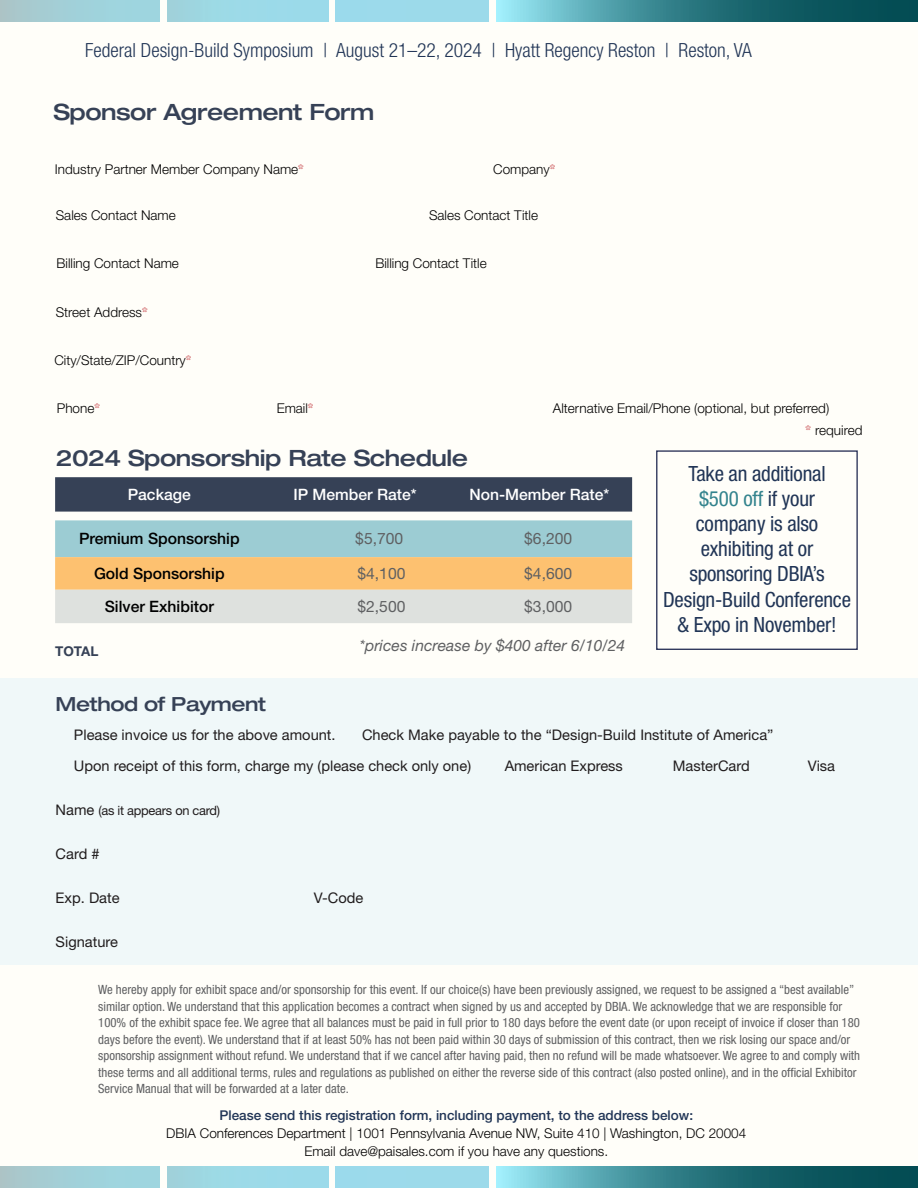
<style>
.page{position:relative;width:918px;height:1188px;background:#fffef9}
.page>*{position:absolute;margin:0;border:0;box-sizing:border-box;transform-origin:0 0}
.t1{font:500 expanded 22.5px "Helvetica Neue LT Std";letter-spacing:-.02em;color:#364156}
.t2{font:condensed 21px/25.2px "Helvetica Neue LT Std";letter-spacing:-.01em;color:#213556;text-align:center}
.t3{font:300 condensed 19.5px "Helvetica Neue LT Std";color:#213556}
.t4{font:500 expanded 19.5px "Helvetica Neue LT Std";letter-spacing:-.02em;color:#364156}
.t5{font:500 15.75px "Helvetica Neue LT Std";color:#000}
.t6{font:15.75px "Helvetica Neue LT Std";color:#5f6062}
.t7{font:500 15.75px "Helvetica Neue LT Std";color:#fff}
.t8{font:italic 15.75px "Helvetica Neue LT Std";color:#5f6062}
.t9{font:14.7px/31px "Helvetica Neue LT Std";color:#211d1e}
.t10{font:300 13.5px/18px "Helvetica Neue LT Std";color:#000;text-align:center}
.t11{font:500 13.5px "Helvetica Neue LT Std";color:#213556}
.t12{font:700 13.5px "Helvetica Neue LT Std";color:#364156}
.t13{font:condensed 12.75px/16.5px "Helvetica Neue LT Std";color:#5f6062}
.t14{font:12.75px "Helvetica Neue LT Std";letter-spacing:-.02em;color:#211d1e}
.s1{font-family:"Helvetica Neue LT Std Bd Ou";font-weight:400;color:#ba2027}
.s2{color:#33838d}
.s3{font-size:14.7px}
</style>
<div class="page">
<img style="left:496px;top:1167px;width:422px;height:21px">
<div style="left:336px;top:1167px;width:152px;height:21px;background:#9cdaea"></div>
<div style="left:168px;top:1167px;width:160px;height:21px;background:#9cdae8"></div>
<div style="left:0;top:1167px;width:160px;height:21px;background:linear-gradient(to right,#a9c7cb,#9bd8e4)"></div>
<svg style="left:55px;top:477px;width:577px;height:146px;background:#aeb0a4"></svg>
<div style="left:656px;top:450px;width:202px;height:200px;border:1px solid #2d355a"></div>
<div style="left:0;top:678px;width:918px;height:287px;background:#f0f8f9"></div>
<img style="left:496px;top:0;width:422px;height:21px">
<div style="left:336px;top:0;width:152px;height:21px;background:#9cdaea"></div>
<div style="left:168px;top:0;width:160px;height:21px;background:#9cdae8"></div>
<div style="left:0;top:0;width:160px;height:21px;background:linear-gradient(to right,#a9c7cb,#9bd8e4)"></div>
<h3 class="t3" style="left:85px;top:39px;width:668px">Federal Design-Build Symposium | August 21–22, 2024 | Hyatt Regency Reston | Reston, VA</h3>
<h1 class="t1" style="left:53px;top:98px;width:322px">Sponsor Agreement Form</h1>
<p class="t10" style="left:55px;top:160px;width:250px">Industry Partner Member Company Name<span class="s1">*</span></p>
<p class="t10" style="left:56px;top:206px;width:122px">Sales Contact Name</p>
<p class="t10" style="left:57px;top:254px;width:124px">Billing Contact Name</p>
<p class="t10" style="left:56px;top:303px;width:93px">Street Address<span class="s1">*</span></p>
<p class="t10" style="left:54px;top:351px;width:138px">City/State/ZIP/Country<span class="s1">*</span></p>
<p class="t10" style="left:57px;top:399px;width:44px">Phone<span class="s1">*</span></p>
<p class="t10" style="left:277px;top:399px;width:38px">Email<span class="s1">*</span></p>
<p class="t10" style="left:493px;top:160px;width:63px">Company<span class="s1">*</span></p>
<p class="t10" style="left:429px;top:206px;width:111px">Sales Contact Title</p>
<p class="t10" style="left:375px;top:254px;width:113px">Billing Contact Title</p>
<p class="t10" style="left:553px;top:399px;width:278px">Alternative Email/Phone (optional, but preferred)</p>
<p class="t10" style="left:805px;top:421px;width:59px"><span class="s1">*</span> required</p>
<h1 class="t1" style="left:56px;top:444px;width:414px">2024 Sponsorship Rate Schedule</h1>
<p class="t7" style="left:128px;top:485px;width:65px">Package</p>
<p class="t7" style="left:293px;top:485px;width:125px">IP Member Rate*</p>
<p class="t7" style="left:469px;top:485px;width:141px">Non-Member Rate*</p>
<p class="t5" style="left:79px;top:529px;width:162px">Premium Sponsorship</p>
<p class="t6" style="left:355px;top:529px;width:50px">$5,700</p>
<p class="t6" style="left:524px;top:529px;width:50px">$6,200</p>
<p class="t5" style="left:94px;top:564px;width:132px">Gold Sponsorship</p>
<p class="t6" style="left:357px;top:564px;width:50px">$4,100</p>
<p class="t6" style="left:524px;top:564px;width:50px">$4,600</p>
<p class="t5" style="left:105px;top:597px;width:111px">Silver Exhibitor</p>
<p class="t6" style="left:357px;top:597px;width:50px">$2,500</p>
<p class="t6" style="left:524px;top:597px;width:50px">$3,000</p>
<p class="t8" style="left:360px;top:635px;width:267px">*prices increase by $400 after 6/10/24</p>
<p class="t12" style="left:55px;top:643px;width:45px">TOTAL</p>
<h3 class="t4" style="left:56px;top:692px;width:212px">Method of Payment</h3>
<h2 class="t2" style="left:663px;top:460px;width:189px">Take an additional<br><span class="s2">$500 off</span> if your company is also exhibiting at or sponsoring DBIA’s<br>Design-Build Conference &amp; Expo in November!</h2>
<p class="t9" style="left:74px;top:719px;width:701px;text-indent:288px">Check Make payable to the “Design-Build Institute of America”<br>Upon receipt of this form, charge my (please check only one)</p>
<p class="t9" style="left:74px;top:719px;width:263px">Please invoice us for the above amount.</p>
<p class="t9" style="left:505px;top:750px;width:120px">American Express</p>
<p class="t9" style="left:673px;top:750px;width:79px">MasterCard</p>
<p class="t9" style="left:808px;top:750px;width:29px">Visa</p>
<p class="t14" style="left:56px;top:802px;width:166px"><span class="s3">Name</span> (as it appears on card)</p>
<p class="t9" style="left:56px;top:838px;width:45px">Card #</p>
<p class="t9" style="left:56px;top:882px;width:66px">Exp. Date</p>
<p class="t9" style="left:314px;top:882px;width:51px">V-Code</p>
<p class="t9" style="left:56px;top:926px;width:64px">Signature</p>
<p class="t13" style="left:98px;top:982px;width:763px">We hereby apply for exhibit space and/or sponsorship for this event. If our choice(s) have been previously assigned, we request to be assigned a “best available” similar option. We understand that this application becomes a contract when signed by us and accepted by DBIA. We acknowledge that we are responsible for 100% of the exhibit space fee. We agree that all balances must be paid in full prior to 180 days before the event date (or upon receipt of invoice if closer than 180 days before the event). We understand that if at least 50% has not been paid within 30 days of submission of this contract, then we risk losing our space and/or sponsorship assignment without refund. We understand that if we cancel after having paid, then no refund will be made whatsoever. We agree to and comply with these terms and all additional terms, rules and regulations as published on either the reverse side of this contract (also posted online), and in the official Exhibitor Service Manual that will be forwarded at a later date.</p>
<p class="t11" style="left:219px;top:1107px;width:475px">Please send this registration form, including payment, to the address below:</p>
<p class="t10" style="left:166px;top:1124px;width:581px">DBIA Conferences Department | 1001 Pennsylvania Avenue NW, Suite 410 | Washington, DC 20004<br>Email dave@paisales.com if you have any questions.</p>
</div>
